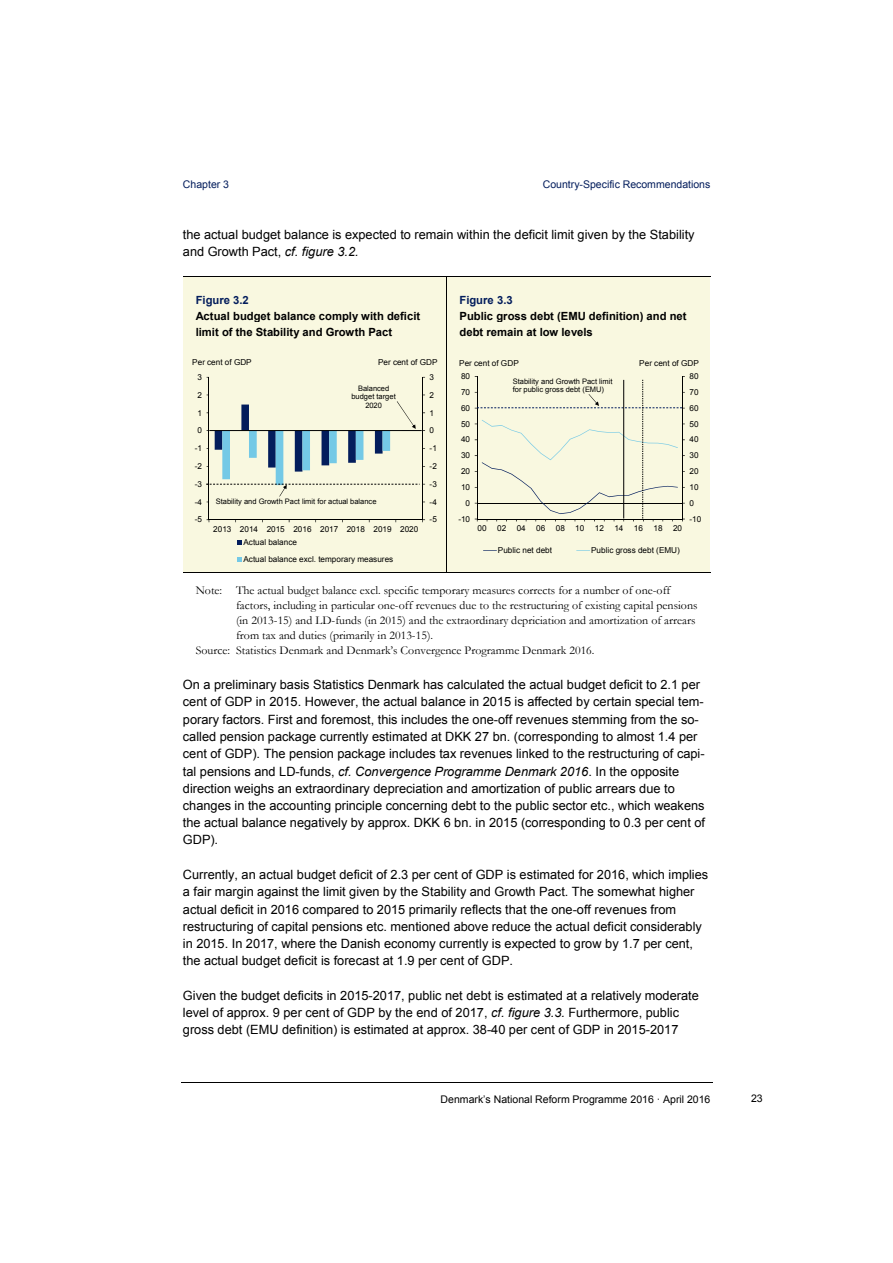
<style>
.page{position:relative;width:893px;height:1263px;background:#fff}
.page>*{position:absolute;margin:0;border:0;box-sizing:border-box;transform-origin:0 0}
.t1{font:12.75px/17.2px "Arial";color:#000}
.t2{font:12px "Garamond";color:#000}
.t3{font:700 11.25px/15.8px "Arial";color:#000}
.t4{font:700 11.25px "Arial";letter-spacing:-.005em;color:#031d5c}
.t5{font:10.5px "Arial";color:#000}
.t6{font:10.5px "Arial";color:#031d5c}
.t7{font:8.25px/12.9px "Arial";letter-spacing:.005em;color:#000}
.t8{font:7.5px/8.7px "Arial";letter-spacing:-.005em;color:#000;text-align:center}
.s1{font-style:italic}
</style>
<div class="page">
<hr style="left:181px;top:1082px;width:531px;height:1px;background:#000">
<div style="left:183px;top:277px;width:263px;height:30px;background:#f9f8e0"></div>
<div style="left:183px;top:307px;width:263px;height:16px;background:#f9f8e0"></div>
<div style="left:183px;top:323px;width:263px;height:32px;background:#f9f8e0"></div>
<div style="left:183px;top:355px;width:263px;height:217px;background:#f9f8e0"></div>
<div style="left:447px;top:277px;width:263px;height:30px;background:#f9f8e0"></div>
<div style="left:447px;top:307px;width:263px;height:16px;background:#f9f8e0"></div>
<div style="left:447px;top:323px;width:263px;height:31px;background:#f9f8e0"></div>
<div style="left:447px;top:354px;width:263px;height:213px;background:#f9f8e0"></div>
<hr style="left:183px;top:277px;width:527px;height:1px;background:#000">
<hr style="left:446px;top:277px;width:1px;height:295px;background:#000">
<hr style="left:183px;top:572px;width:527px;height:1px;background:#000">
<hr style="left:422px;top:377px;width:1px;height:143px;background:#000">
<hr style="left:209px;top:377px;width:1px;height:143px;background:#000">
<hr style="left:209px;top:519px;width:214px;height:1px;background:#000">
<svg style="left:238px;top:540px;width:4px;height:4px"></svg>
<svg style="left:238px;top:557px;width:4px;height:4px"></svg>
<svg style="left:206px;top:395px;width:219px;height:108px"></svg>
<svg style="left:483px;top:550px;width:14px;height:1px"></svg>
<svg style="left:576px;top:550px;width:14px;height:1px"></svg>
<svg style="left:475px;top:376px;width:210px;height:145px"></svg>
<p class="t6" style="left:183px;top:178px;width:48px">Chapter 3</p>
<p class="t6" style="left:543px;top:178px;width:169px">Country-Specific Recommendations</p>
<p class="t1" style="left:183px;top:226px;width:513px">the actual budget balance is expected to remain within the deficit limit given by the Stability and Growth Pact, <span class="s1">cf. figure 3.2.</span></p>
<p class="t4" style="left:196px;top:294px;width:55px">Figure 3.2</p>
<p class="t3" style="left:196px;top:308px;width:226px">Actual budget balance comply with deficit limit of the Stability and Growth Pact</p>
<p class="t4" style="left:459px;top:294px;width:55px">Figure 3.3</p>
<p class="t3" style="left:459px;top:308px;width:229px">Public gross debt (EMU definition) and net debt remain at low levels</p>
<p class="t7" style="left:192px;top:356px;width:61px">Per cent of GDP</p>
<p class="t7" style="left:378px;top:356px;width:61px">Per cent of GDP</p>
<p class="t7" style="left:197px;top:371px;width:6px">3</p>
<p class="t7" style="left:430px;top:371px;width:6px">3</p>
<p class="t7" style="left:197px;top:388px;width:6px">2</p>
<p class="t7" style="left:197px;top:406px;width:6px">1</p>
<p class="t8" style="left:351px;top:384px;width:46px">Balanced budget target<br>2020</p>
<p class="t7" style="left:430px;top:388px;width:6px">2</p>
<p class="t7" style="left:430px;top:406px;width:6px">1</p>
<p class="t7" style="left:459px;top:356px;width:61px">Per cent of GDP</p>
<p class="t7" style="left:639px;top:356px;width:61px">Per cent of GDP</p>
<p class="t8" style="left:513px;top:377px;width:101px;text-align:left">Stability and Growth Pact limit for public gross debt (EMU)</p>
<p class="t7" style="left:461px;top:370px;width:11px">80</p>
<p class="t7" style="left:689px;top:370px;width:11px">80</p>
<p class="t7" style="left:461px;top:386px;width:11px">70</p>
<p class="t7" style="left:689px;top:386px;width:11px">70</p>
<p class="t7" style="left:461px;top:401px;width:11px">60</p>
<p class="t7" style="left:689px;top:401px;width:11px">60</p>
<p class="t7" style="left:197px;top:424px;width:6px">0</p>
<p class="t7" style="left:430px;top:424px;width:6px">0</p>
<p class="t7" style="left:461px;top:417px;width:11px">50</p>
<p class="t7" style="left:689px;top:417px;width:11px">50</p>
<p class="t7" style="left:461px;top:433px;width:11px">40</p>
<p class="t7" style="left:689px;top:433px;width:11px">40</p>
<p class="t7" style="left:195px;top:442px;width:9px">-1</p>
<p class="t7" style="left:430px;top:442px;width:9px">-1</p>
<p class="t7" style="left:461px;top:449px;width:11px">30</p>
<p class="t7" style="left:689px;top:449px;width:11px">30</p>
<p class="t7" style="left:195px;top:460px;width:9px">-2</p>
<p class="t7" style="left:430px;top:460px;width:9px">-2</p>
<p class="t7" style="left:461px;top:465px;width:11px">20</p>
<p class="t7" style="left:689px;top:465px;width:11px">20</p>
<p class="t7" style="left:195px;top:477px;width:9px">-3</p>
<p class="t7" style="left:430px;top:477px;width:9px">-3</p>
<p class="t7" style="left:461px;top:481px;width:11px">10</p>
<p class="t7" style="left:689px;top:481px;width:11px">10</p>
<p class="t7" style="left:195px;top:495px;width:9px">-4</p>
<p class="t8" style="left:216px;top:497px;width:162px">Stability and Growth Pact limit for actual balance</p>
<p class="t7" style="left:430px;top:495px;width:9px">-4</p>
<p class="t7" style="left:466px;top:497px;width:6px">0</p>
<p class="t7" style="left:689px;top:497px;width:6px">0</p>
<p class="t7" style="left:195px;top:513px;width:9px">-5</p>
<p class="t7" style="left:430px;top:513px;width:9px">-5</p>
<p class="t7" style="left:458px;top:512px;width:13px">-10</p>
<p class="t7" style="left:689px;top:512px;width:13px">-10</p>
<p class="t7" style="left:243px;top:523px;width:176px;text-indent:-30px">2013 2014 2015 2016 2017 2018 2019 2020<br>Actual balance</p>
<p class="t7" style="left:243px;top:552px;width:151px">Actual balance excl. temporary measures</p>
<p class="t7" style="left:478px;top:522px;width:11px">00</p>
<p class="t7" style="left:497px;top:522px;width:11px">02</p>
<p class="t7" style="left:517px;top:522px;width:11px">04</p>
<p class="t7" style="left:536px;top:522px;width:11px">06</p>
<p class="t7" style="left:556px;top:522px;width:11px">08</p>
<p class="t7" style="left:575px;top:522px;width:11px">10</p>
<p class="t7" style="left:595px;top:522px;width:11px">12</p>
<p class="t7" style="left:614px;top:522px;width:11px">14</p>
<p class="t7" style="left:634px;top:522px;width:11px">16</p>
<p class="t7" style="left:653px;top:522px;width:11px">18</p>
<p class="t7" style="left:673px;top:522px;width:11px">20</p>
<p class="t7" style="left:498px;top:544px;width:56px">Public net debt</p>
<p class="t7" style="left:591px;top:544px;width:90px">Public gross debt (EMU)</p>
<p class="t2" style="left:196px;top:584px;width:476px">Note: The actual budget balance excl. specific temporary measures corrects for a number of one-off</p>
<p class="t2" style="left:236px;top:599px;width:463px">factors, including in particular one-off revenues due to the restructuring of existing capital pensions</p>
<p class="t2" style="left:236px;top:614px;width:461px">(in 2013-15) and LD-funds (in 2015) and the extraordinary depriciation and amortization of arrears</p>
<p class="t2" style="left:236px;top:629px;width:198px">from tax and duties (primarily in 2013-15).</p>
<p class="t2" style="left:196px;top:644px;width:400px">Source: Statistics Denmark and Denmark’s Convergence Programme Denmark 2016.</p>
<p class="t1" style="left:183px;top:676px;width:524px">On a preliminary basis Statistics Denmark has calculated the actual budget deficit to 2.1 per cent of GDP in 2015. However, the actual balance in 2015 is affected by certain special tem&shy;porary factors. First and foremost, this includes the one-off revenues stemming from the so&shy;called pension package currently estimated at DKK 27 bn. (corresponding to almost 1.4 per cent of GDP). The pension package includes tax revenues linked to the restructuring of capi&shy;tal pensions and LD-funds, <span class="s1">cf. Convergence Programme Denmark 2016</span>. In the opposite direction weighs an extraordinary depreciation and amortization of public arrears due to changes in the accounting principle concerning debt to the public sector etc., which weakens the actual balance negatively by approx. DKK 6 bn. in 2015 (corresponding to 0.3 per cent of GDP)<span class="s1">.</span></p>
<p class="t1" style="left:183px;top:866px;width:527px">Currently, an actual budget deficit of 2.3 per cent of GDP is estimated for 2016, which implies a fair margin against the limit given by the Stability and Growth Pact. The somewhat higher actual deficit in 2016 compared to 2015 primarily reflects that the one-off revenues from restructuring of capital pensions etc. mentioned above reduce the actual deficit considerably in 2015. In 2017, where the Danish economy currently is expected to grow by 1.7 per cent, the actual budget deficit is forecast at 1.9 per cent of GDP.</p>
<p class="t1" style="left:183px;top:987px;width:517px">Given the budget deficits in 2015-2017, public net debt is estimated at a relatively moderate level of approx. 9 per cent of GDP by the end of 2017, <span class="s1">cf. figure 3.3.</span> Furthermore, public gross debt (EMU definition) is estimated at approx. 38-40 per cent of GDP in 2015-2017</p>
<p class="t5" style="left:441px;top:1093px;width:271px">Denmark’s National Reform Programme 2016 · April 2016</p>
<p class="t5" style="left:751px;top:1093px;width:13px">23</p>
</div>
